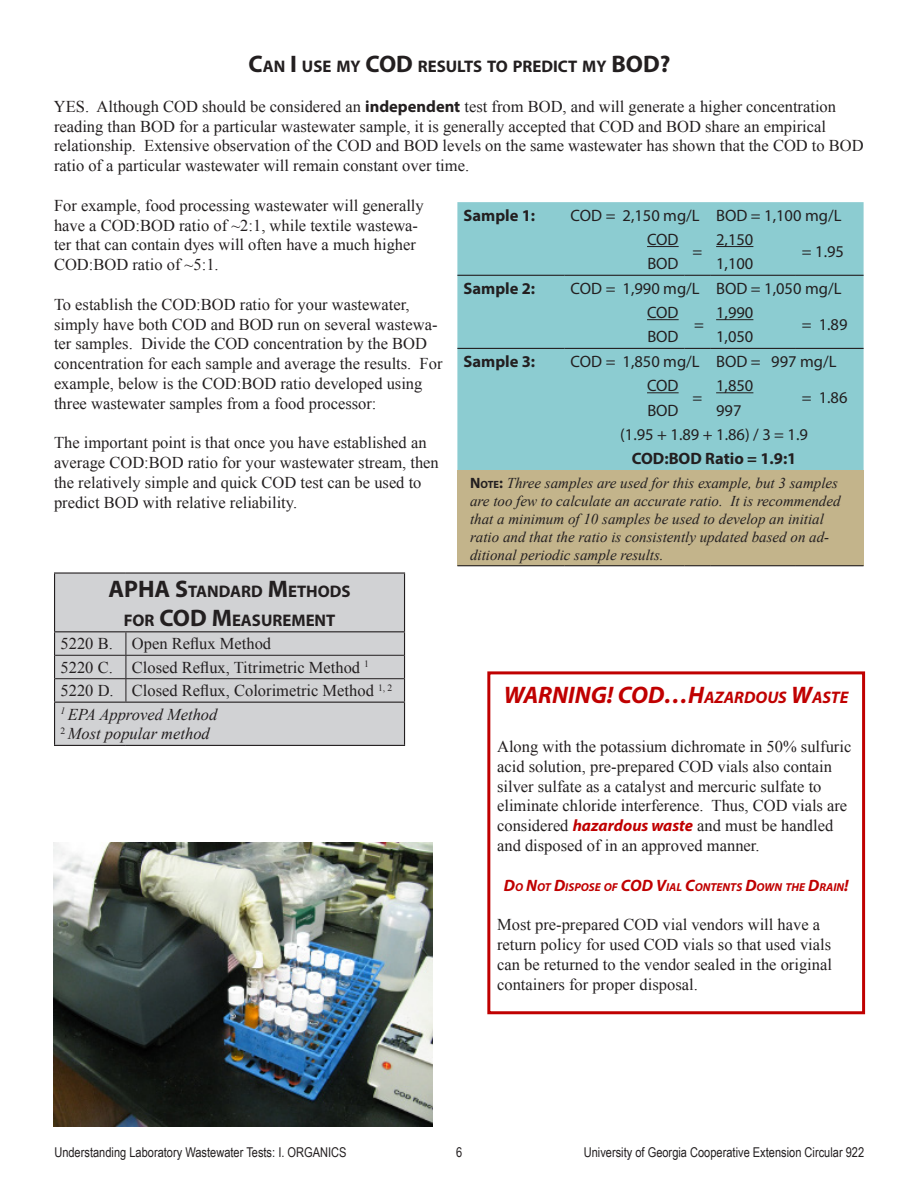
<style>
.page{position:relative;width:918px;height:1188px;background:#fff}
.page>*{position:absolute;margin:0;border:0;box-sizing:border-box;transform-origin:0 0}
.t1{font:italic 700 24px "Myriad Pro";color:#c00000}
.List_Paragraph{font:700 16.8px "Myriad Pro";color:#231f20}
.List_Paragraph-2{font:16.5px/19.8px "Times New Roman";color:#231f20}
.t2{font:16.5px "Myriad Pro";color:#231f20}
.t3{font:700 16.5px "Myriad Pro";color:#231f20}
.List_Paragraph-3{font:italic 16.5px "Times New Roman";color:#231f20}
.t4{font:italic 15px/18px "Times New Roman";color:#231f20}
.t5{font:13.5px "Arial Narrow";color:#231f20}
.t6{font:italic 700 11.55px "Myriad Pro";color:#c00000}
.s1{font-size:24px}
.s2{font-family:"Myriad Pro";font-weight:700}
.s3{font-family:"Myriad Pro";font-weight:700;font-style:normal}
.s4{font-family:"Myriad Pro";font-weight:700;font-style:normal;font-size:10.5px}
.s5{font-size:16.8px}
.s6{font-family:"Myriad Pro";font-weight:700;font-style:italic;color:#c00000}
.s7{font-size:16.5px}
</style>
<div class="page">
<div style="left:55px;top:574px;width:349px;height:171px;background:#d1d2d4"></div>
<hr style="left:54px;top:572px;width:72px;height:2px;background:#231f20">
<hr style="left:54px;top:574px;width:1px;height:57px;background:#231f20">
<hr style="left:126px;top:572px;width:279px;height:2px;background:#231f20">
<hr style="left:404px;top:574px;width:1px;height:57px;background:#231f20">
<svg style="left:54px;top:632px;width:1px;height:70px"></svg>
<svg style="left:404px;top:632px;width:1px;height:70px"></svg>
<hr style="left:54px;top:703px;width:1px;height:42px;background:#231f20">
<hr style="left:404px;top:703px;width:1px;height:42px;background:#231f20">
<hr style="left:54px;top:745px;width:72px;height:1px;background:#231f20">
<hr style="left:126px;top:745px;width:279px;height:1px;background:#231f20">
<hr style="left:55px;top:655px;width:71px;height:1px;background:#231f20">
<hr style="left:126px;top:655px;width:278px;height:1px;background:#231f20">
<hr style="left:55px;top:678px;width:71px;height:1px;background:#231f20">
<hr style="left:126px;top:678px;width:278px;height:1px;background:#231f20">
<svg style="left:126px;top:632px;width:1px;height:70px"></svg>
<hr style="left:54px;top:702px;width:72px;height:1px;background:#231f20">
<hr style="left:126px;top:702px;width:279px;height:1px;background:#231f20">
<hr style="left:54px;top:631px;width:72px;height:1px;background:#231f20">
<hr style="left:126px;top:631px;width:279px;height:1px;background:#231f20">
<div style="left:487px;top:671px;width:378px;height:343px;border:3px solid #c00000"></div>
<div style="left:457px;top:202px;width:407px;height:268px;background:#8cccd1"></div>
<div style="left:457px;top:470px;width:407px;height:96px;background:#c3b48b"></div>
<hr style="left:457px;top:275px;width:108px;height:1px;background:#231f20">
<svg style="left:685px;top:275px;width:25px;height:1px"></svg>
<hr style="left:796px;top:275px;width:68px;height:1px;background:#231f20">
<hr style="left:565px;top:275px;width:120px;height:1px;background:#231f20">
<hr style="left:710px;top:275px;width:86px;height:1px;background:#231f20">
<hr style="left:457px;top:348px;width:108px;height:1px;background:#231f20">
<svg style="left:685px;top:348px;width:25px;height:1px"></svg>
<hr style="left:796px;top:348px;width:68px;height:1px;background:#231f20">
<hr style="left:565px;top:348px;width:120px;height:1px;background:#231f20">
<hr style="left:710px;top:348px;width:86px;height:1px;background:#231f20">
<hr style="left:457px;top:565px;width:108px;height:1px;background:#231f20">
<hr style="left:565px;top:565px;width:120px;height:1px;background:#231f20">
<svg style="left:685px;top:565px;width:25px;height:1px"></svg>
<hr style="left:710px;top:565px;width:86px;height:1px;background:#231f20">
<hr style="left:796px;top:565px;width:68px;height:1px;background:#231f20">
<hr style="left:647px;top:246px;width:32px;height:1px;background:#231f20">
<hr style="left:716px;top:246px;width:37px;height:1px;background:#231f20">
<hr style="left:647px;top:319px;width:32px;height:1px;background:#231f20">
<hr style="left:716px;top:319px;width:37px;height:1px;background:#231f20">
<hr style="left:647px;top:392px;width:32px;height:1px;background:#231f20">
<hr style="left:716px;top:392px;width:37px;height:1px;background:#231f20">
<img style="left:54px;top:843px;width:378px;height:284px">
<p class="List_Paragraph" style="left:249px;top:56px;width:423px"><span class="s1">C</span>AN <span class="s1">I</span> USE MY <span class="s1">COD</span> RESULTS TO PREDICT MY <span class="s1">BOD?</span></p>
<p class="List_Paragraph-2" style="left:54px;top:96px;width:811px">YES. Although COD should be considered an <span class="s2">independent</span> test from BOD, and will generate a higher concentration reading than BOD for a particular wastewater sample, it is generally accepted that COD and BOD share an empirical relationship. Extensive observation of the COD and BOD levels on the same wastewater has shown that the COD to BOD ratio of a particular wastewater will remain constant over time.</p>
<p class="List_Paragraph-2" style="left:54px;top:195px;width:371px">For example, food processing wastewater will generally have a COD:BOD ratio of ~2:1, while textile wastewa&shy;ter that can contain dyes will often have a much higher COD:BOD ratio of ~5:1.</p>
<p class="List_Paragraph-2" style="left:54px;top:294px;width:390px">To establish the COD:BOD ratio for your wastewater, simply have both COD and BOD run on several wastewa&shy;ter samples. Divide the COD concentration by the BOD concentration for each sample and average the results. For example, below is the COD:BOD ratio developed using three wastewater samples from a food processor:</p>
<p class="List_Paragraph-2" style="left:54px;top:433px;width:386px">The important point is that once you have established an average COD:BOD ratio for your wastewater stream, then the relatively simple and quick COD test can be used to predict BOD with relative reliability.</p>
<p class="t3" style="left:463px;top:204px;width:73px">Sample 1:</p>
<p class="t2" style="left:571px;top:205px;width:131px">COD = 2,150 mg/L</p>
<p class="t2" style="left:716px;top:205px;width:127px">BOD = 1,100 mg/L</p>
<p class="t2" style="left:647px;top:229px;width:33px">COD</p>
<p class="t2" style="left:692px;top:241px;width:11px">=</p>
<p class="t2" style="left:716px;top:229px;width:39px">2,150</p>
<p class="t2" style="left:802px;top:241px;width:44px">= 1.95</p>
<p class="t2" style="left:647px;top:254px;width:33px">BOD</p>
<p class="t2" style="left:716px;top:254px;width:39px">1,100</p>
<p class="t3" style="left:463px;top:277px;width:73px">Sample 2:</p>
<p class="t2" style="left:571px;top:278px;width:131px">COD = 1,990 mg/L</p>
<p class="t2" style="left:716px;top:278px;width:127px">BOD = 1,050 mg/L</p>
<p class="t2" style="left:647px;top:302px;width:33px">COD</p>
<p class="t2" style="left:694px;top:315px;width:11px">=</p>
<p class="t2" style="left:716px;top:302px;width:39px">1,990</p>
<p class="t2" style="left:802px;top:315px;width:47px">= 1.89</p>
<p class="t2" style="left:647px;top:327px;width:33px">BOD</p>
<p class="t2" style="left:716px;top:327px;width:39px">1,050</p>
<p class="t3" style="left:463px;top:350px;width:73px">Sample 3:</p>
<p class="t2" style="left:571px;top:351px;width:131px">COD = 1,850 mg/L</p>
<p class="t2" style="left:716px;top:351px;width:122px">BOD = 997 mg/L</p>
<p class="t2" style="left:647px;top:375px;width:33px">COD</p>
<p class="t2" style="left:692px;top:388px;width:11px">=</p>
<p class="t2" style="left:716px;top:375px;width:39px">1,850</p>
<p class="t2" style="left:802px;top:388px;width:47px">= 1.86</p>
<p class="t2" style="left:647px;top:400px;width:33px">BOD</p>
<p class="t2" style="left:716px;top:400px;width:27px">997</p>
<p class="t2" style="left:620px;top:424px;width:189px">(1.95 + 1.89 + 1.86) / 3 = 1.9</p>
<p class="t3" style="left:632px;top:448px;width:166px">COD:BOD Ratio = 1.9:1</p>
<p class="t4" style="left:470px;top:473px;width:372px"><span class="s3">N</span> <span class="s4">OTE</span><span class="s3">:</span> Three samples are used for this example, but 3 samples are too few to calculate an accurate ratio. It is recommended that a minimum of 10 samples be used to develop an initial ratio and that the ratio is consistently updated based on ad&shy;ditional periodic sample results.</p>
<p class="List_Paragraph" style="left:108px;top:580px;width:244px"><span class="s1">APHA S</span>TANDARD <span class="s1">M</span>ETHODS</p>
<p class="List_Paragraph" style="left:124px;top:609px;width:213px">FOR <span class="s1">COD M</span>EASUREMENT</p>
<p class="List_Paragraph-2" style="left:61px;top:634px;width:54px">5220 B.</p>
<p class="List_Paragraph-2" style="left:132px;top:634px;width:141px">Open Reflux Method</p>
<p class="List_Paragraph-2" style="left:61px;top:657px;width:54px">5220 C.</p>
<p class="List_Paragraph-2" style="left:132px;top:657px;width:239px">Closed Reflux, Titrimetric Method <sup>1</sup></p>
<p class="List_Paragraph-2" style="left:61px;top:680px;width:55px">5220 D.</p>
<p class="List_Paragraph-2" style="left:132px;top:680px;width:262px">Closed Reflux, Colorimetric Method <sup>1,</sup> <sup>2</sup></p>
<p class="List_Paragraph-3" style="left:61px;top:703px;width:158px"><sup>1</sup> EPA Approved Method</p>
<p class="List_Paragraph-3" style="left:61px;top:723px;width:151px"><sup>2</sup> Most popular method</p>
<p class="t1" style="left:504px;top:680px;width:346px">WARNING! COD…H<span class="s5">AZARDOUS</span> W<span class="s5">ASTE</span></p>
<p class="List_Paragraph-2" style="left:497px;top:736px;width:356px">Along with the potassium dichromate in 50% sulfuric acid solution, pre-prepared COD vials also contain silver sulfate as a catalyst and mercuric sulfate to eliminate chloride interference. Thus, COD vials are considered <span class="s6">hazardous waste</span> and must be handled and disposed of in an approved manner.</p>
<p class="t6" style="left:504px;top:879px;width:346px"><span class="s7">D</span>O <span class="s7">N</span>OT <span class="s7">D</span>ISPOSE OF <span class="s7">COD V</span>IAL <span class="s7">C</span>ONTENTS <span class="s7">D</span>OWN THE <span class="s7">D</span>RAIN<span class="s7">!</span></p>
<p class="List_Paragraph-2" style="left:497px;top:914px;width:336px">Most pre-prepared COD vial vendors will have a return policy for used COD vials so that used vials can be returned to the vendor sealed in the original containers for proper disposal.</p>
<p class="t5" style="left:54px;top:1142px;width:294px">Understanding Laboratory Wastewater Tests: I. ORGANICS</p>
<p class="t5" style="left:456px;top:1142px;width:8px">6</p>
<p class="t5" style="left:584px;top:1142px;width:282px">University of Georgia Cooperative Extension Circular 922</p>
</div>
